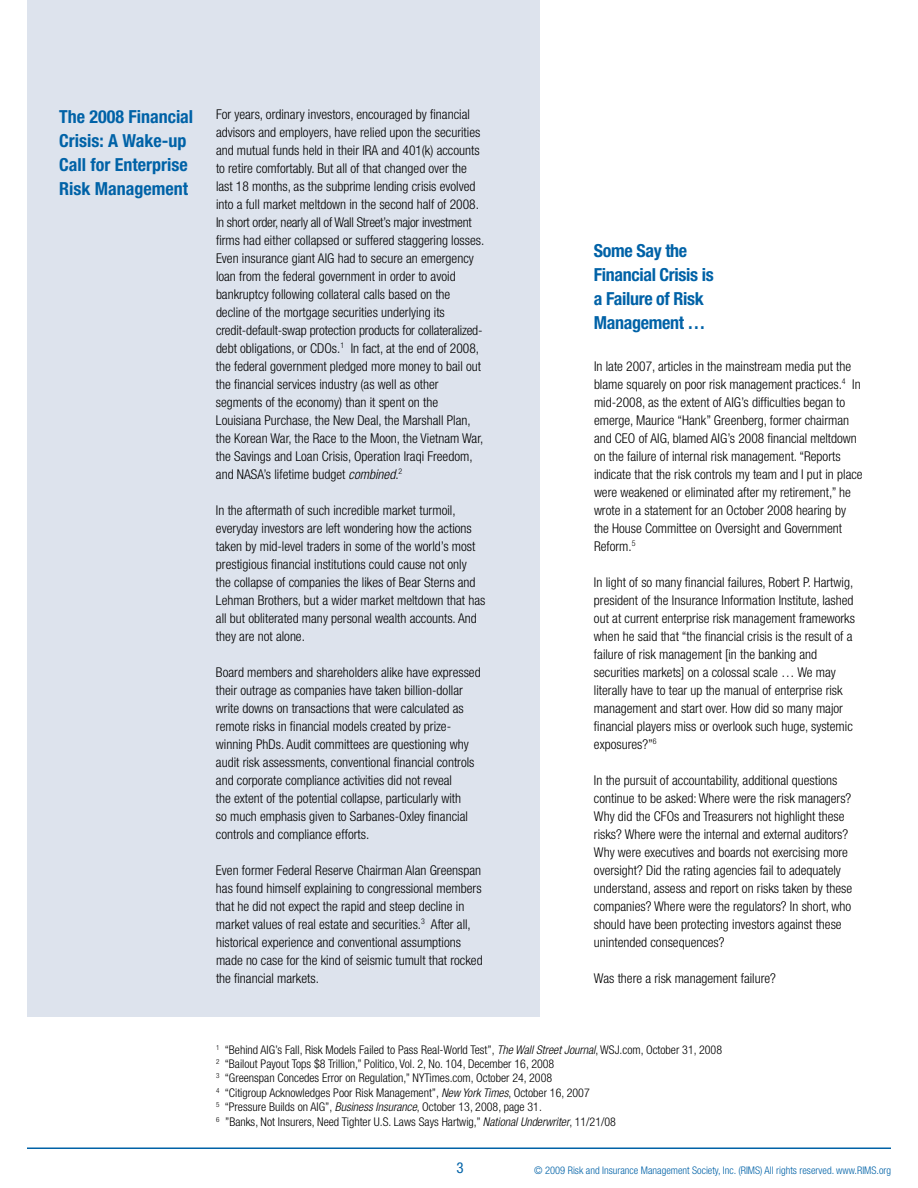
<style>
.page{position:relative;width:918px;height:1188px;background:#fff}
.page>*{position:absolute;margin:0;border:0;box-sizing:border-box;transform-origin:0 0}
.t1{font:700 condensed 18px/24px "Helvetica Neue";color:#0062a7}
.t2{font:700 condensed 18px/24px "Helvetica Neue";letter-spacing:-.02em;color:#0062a7}
.t3{font:condensed 15px "Helvetica Neue";color:#0062a7}
.t4{font:300 condensed 13.5px/18px "Helvetica Neue";color:#000}
.t5{font:300 condensed 12px/14.4px "Helvetica Neue";color:#000}
.t6{font:300 condensed 10.5px "Helvetica Neue";color:#0062a7}
.s1{font-style:italic}
</style>
<div class="page">
<hr style="left:27px;top:1148px;width:864px;height:1px;background:#0062a7">
<div style="left:27px;top:0;width:513px;height:1017px;background:#dde3ed"></div>
<h1 class="t1" style="left:59px;top:104px;width:136px">The 2008 Financial<br>Crisis: A Wake-up<br>Call for Enterprise<br>Risk Management</h1>
<p class="t4" style="left:216px;top:105px;width:270px">For years, ordinary investors, encouraged by financial advisors and employers, have relied upon the securities and mutual funds held in their IRA and 401(k) accounts to retire comfortably. But all of that changed over the last 18 months, as the subprime lending crisis evolved into a full market meltdown in the second half of 2008.<br>In short order, nearly all of Wall Street’s major investment firms had either collapsed or suffered staggering losses.<br>Even insurance giant AIG had to secure an emergency loan from the federal government in order to avoid bankruptcy following collateral calls based on the decline of the mortgage securities underlying its credit-default-swap protection products for collateralized&shy;debt obligations, or CDOs.<sup>1</sup> In fact, at the end of 2008, the federal government pledged more money to bail out the financial services industry (as well as other segments of the economy) than it spent on the Louisiana Purchase, the New Deal, the Marshall Plan, the Korean War, the Race to the Moon, the Vietnam War, the Savings and Loan Crisis, Operation Iraqi Freedom, and NASA’s lifetime budget <span class="s1">combined</span>.<sup>2</sup></p>
<p class="t4" style="left:216px;top:501px;width:271px">In the aftermath of such incredible market turmoil, everyday investors are left wondering how the actions taken by mid-level traders in some of the world’s most prestigious financial institutions could cause not only<br>the collapse of companies the likes of Bear Sterns and Lehman Brothers, but a wider market meltdown that has all but obliterated many personal wealth accounts. And they are not alone.</p>
<p class="t4" style="left:216px;top:663px;width:266px">Board members and shareholders alike have expressed their outrage as companies have taken billion-dollar write downs on transactions that were calculated as remote risks in financial models created by prize&shy;winning PhDs. Audit committees are questioning why audit risk assessments, conventional financial controls and corporate compliance activities did not reveal<br>the extent of the potential collapse, particularly with<br>so much emphasis given to Sarbanes-Oxley financial controls and compliance efforts.</p>
<p class="t4" style="left:216px;top:861px;width:268px">Even former Federal Reserve Chairman Alan Greenspan has found himself explaining to congressional members that he did not expect the rapid and steep decline in market values of real estate and securities.<sup>3</sup> After all, historical experience and conventional assumptions made no case for the kind of seismic tumult that rocked the financial markets.</p>
<h1 class="t2" style="left:594px;top:238px;width:121px">Some Say the<br>Financial Crisis is a Failure of Risk<br>Management …</h1>
<p class="t4" style="left:594px;top:357px;width:270px">In late 2007, articles in the mainstream media put the blame squarely on poor risk management practices.<sup>4</sup> In mid-2008, as the extent of AIG’s difficulties began to emerge, Maurice “Hank” Greenberg, former chairman and CEO of AIG, blamed AIG’s 2008 financial meltdown on the failure of internal risk management. “Reports indicate that the risk controls my team and I put in place were weakened or eliminated after my retirement,” he wrote in a statement for an October 2008 hearing by the House Committee on Oversight and Government Reform.<sup>5</sup></p>
<p class="t4" style="left:594px;top:573px;width:263px">In light of so many financial failures, Robert P. Hartwig, president of the Insurance Information Institute, lashed out at current enterprise risk management frameworks when he said that “the financial crisis is the result of a failure of risk management [in the banking and securities markets] on a colossal scale … We may literally have to tear up the manual of enterprise risk management and start over. How did so many major financial players miss or overlook such huge, systemic exposures?”<sup>6</sup></p>
<p class="t4" style="left:594px;top:771px;width:260px">In the pursuit of accountability, additional questions continue to be asked: Where were the risk managers?<br>Why did the CFOs and Treasurers not highlight these risks? Where were the internal and external auditors?<br>Why were executives and boards not exercising more oversight? Did the rating agencies fail to adequately understand, assess and report on risks taken by these companies? Where were the regulators? In short, who should have been protecting investors against these unintended consequences?</p>
<p class="t4" style="left:594px;top:969px;width:183px">Was there a risk management failure?</p>
<p class="t5" style="left:216px;top:1042px;width:508px"><sup>1</sup> “Behind AIG’s Fall, Risk Models Failed to Pass Real-World Test”, <span class="s1">The Wall Street Journal</span>, WSJ.com, October 31, 2008<br><sup>2</sup> “Bailout Payout Tops $8 Trillion,” Politico, Vol. 2, No. 104, December 16, 2008<br><sup>3</sup> “Greenspan Concedes Error on Regulation,” NYTimes.com, October 24, 2008<br><sup>4</sup> “Citigroup Acknowledges Poor Risk Management”, <span class="s1">New York Times</span>, October 16, 2007<br><sup>5</sup> “Pressure Builds on AIG”, <span class="s1">Business Insurance</span>, October 13, 2008, page 31.<br><sup>6</sup> ”Banks, Not Insurers, Need Tighter U.S. Laws Says Hartwig,” <span class="s1">National Underwriter</span>, 11/21/08</p>
<p class="t3" style="left:457px;top:1159px;width:9px">3</p>
<p class="t6" style="left:534px;top:1164px;width:358px">© 2009 Risk and Insurance Management Society, Inc. (RIMS) All rights reserved. www.RIMS.org</p>
</div>
